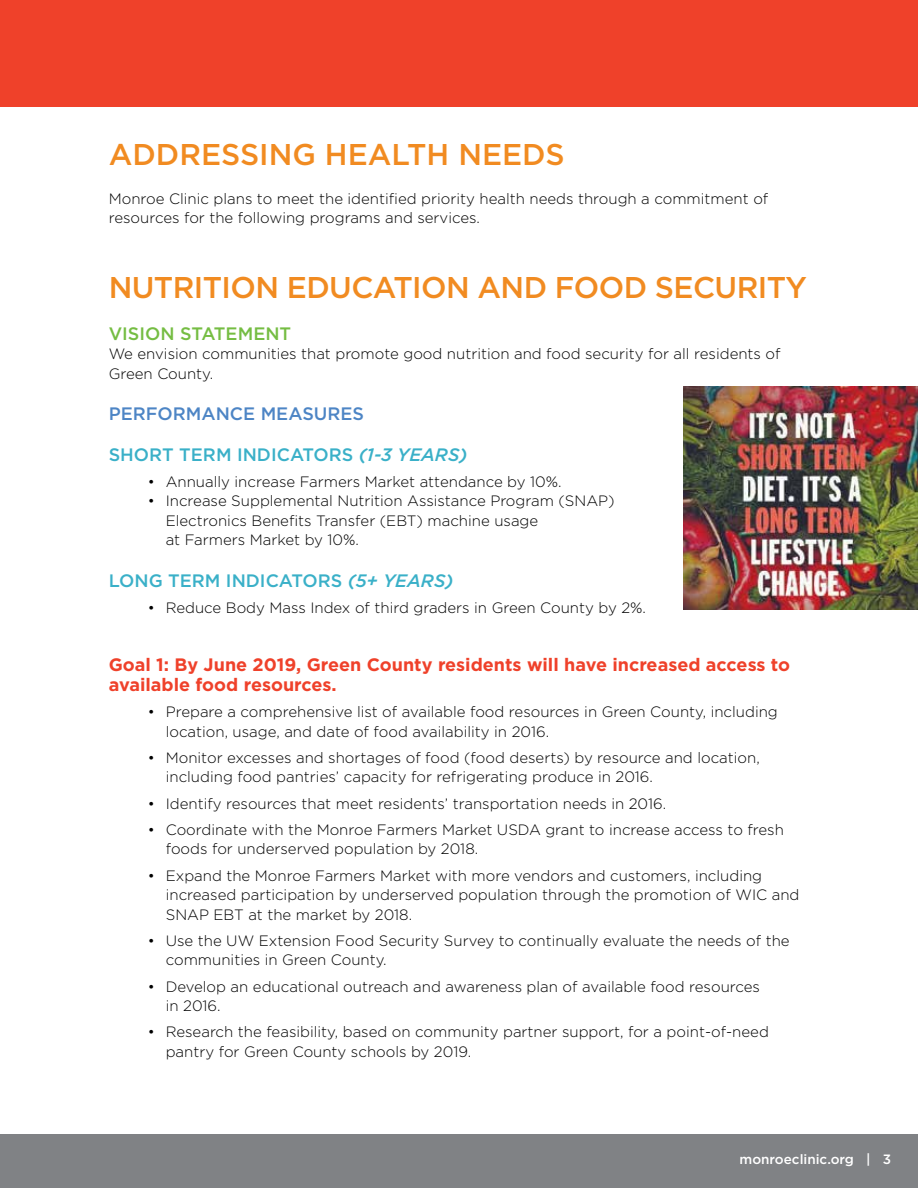
<style>
.page{position:relative;width:918px;height:1188px;background:#fff}
.page>*{position:absolute;margin:0;border:0;box-sizing:border-box;transform-origin:0 0}
.t1{font:500 30px "Gotham";letter-spacing:-.02em;color:#f18b21}
.t2{font:500 30px "Gotham";color:#f18b21}
.t3{font:700 18px/19.5px "Gotham";color:#ef412a}
.t4{font:500 18px "Gotham";color:#3ab0c8}
.t5{font:500 18px "Gotham";color:#4d85c5}
.t6{font:500 18px "Gotham";color:#75bd43}
.t7{font:300 15px/19.5px "Gotham";color:#000}
.t8{font:500 13.5px "Gotham";color:#fff}
.s1{font-style:italic}
</style>
<div class="page">
<div style="left:0;top:1134px;width:918px;height:54px;background:#808285"></div>
<div style="left:0;top:0;width:918px;height:107px;background:#ef412a"></div>
<img style="left:683px;top:387px;width:235px;height:223px">
<h1 class="t2" style="left:109px;top:135px;width:457px">ADDRESSING HEALTH NEEDS</h1>
<p class="t7" style="left:109px;top:188px;width:661px">Monroe Clinic plans to meet the identified priority health needs through a commitment of resources for the following programs and services.</p>
<h1 class="t1" style="left:109px;top:268px;width:700px">NUTRITION EDUCATION AND FOOD SECURITY</h1>
<p class="t6" style="left:109px;top:321px;width:184px">VISION STATEMENT</p>
<p class="t7" style="left:109px;top:344px;width:673px">We envision communities that promote good nutrition and food security for all residents of<br>Green County.</p>
<p class="t5" style="left:109px;top:401px;width:257px">PERFORMANCE MEASURES</p>
<p class="t4" style="left:109px;top:443px;width:360px">SHORT TERM INDICATORS <span class="s1">(1-3 YEARS)</span></p>
<p class="t7" style="left:148px;top:472px;width:415px">• Annually increase Farmers Market attendance by 10%.</p>
<p class="t7" style="left:166px;top:491px;width:450px;text-indent:-18px">• Increase Supplemental Nutrition Assistance Program (SNAP)<br>Electronics Benefits Transfer (EBT) machine usage<br>at Farmers Market by 10%.</p>
<p class="t4" style="left:109px;top:568px;width:346px">LONG TERM INDICATORS <span class="s1">(5+ YEARS)</span></p>
<p class="t7" style="left:148px;top:597px;width:500px">• Reduce Body Mass Index of third graders in Green County by 2%.</p>
<p class="t3" style="left:109px;top:655px;width:683px">Goal 1: By June 2019, Green County residents will have increased access to available food resources.</p>
<p class="t7" style="left:166px;top:702px;width:614px;text-indent:-18px">• Prepare a comprehensive list of available food resources in Green County, including location, usage, and date of food availability in 2016.</p>
<p class="t7" style="left:166px;top:747px;width:596px;text-indent:-18px">• Monitor excesses and shortages of food (food deserts) by resource and location, including food pantries’ capacity for refrigerating produce in 2016.</p>
<p class="t7" style="left:148px;top:793px;width:520px">• Identify resources that meet residents’ transportation needs in 2016.</p>
<p class="t7" style="left:166px;top:819px;width:620px;text-indent:-18px">• Coordinate with the Monroe Farmers Market USDA grant to increase access to fresh foods for underserved population by 2018.</p>
<p class="t7" style="left:166px;top:865px;width:635px;text-indent:-18px">• Expand the Monroe Farmers Market with more vendors and customers, including increased participation by underserved population through the promotion of WIC and<br>SNAP EBT at the market by 2018.</p>
<p class="t7" style="left:166px;top:930px;width:625px;text-indent:-18px">• Use the UW Extension Food Security Survey to continually evaluate the needs of the communities in Green County.</p>
<p class="t7" style="left:166px;top:976px;width:596px;text-indent:-18px">• Develop an educational outreach and awareness plan of available food resources in 2016.</p>
<p class="t7" style="left:166px;top:1022px;width:605px;text-indent:-18px">• Research the feasibility, based on community partner support, for a point-of-need pantry for Green County schools by 2019.</p>
<p class="t8" style="left:740px;top:1151px;width:153px">monroeclinic.org | 3</p>
</div>
